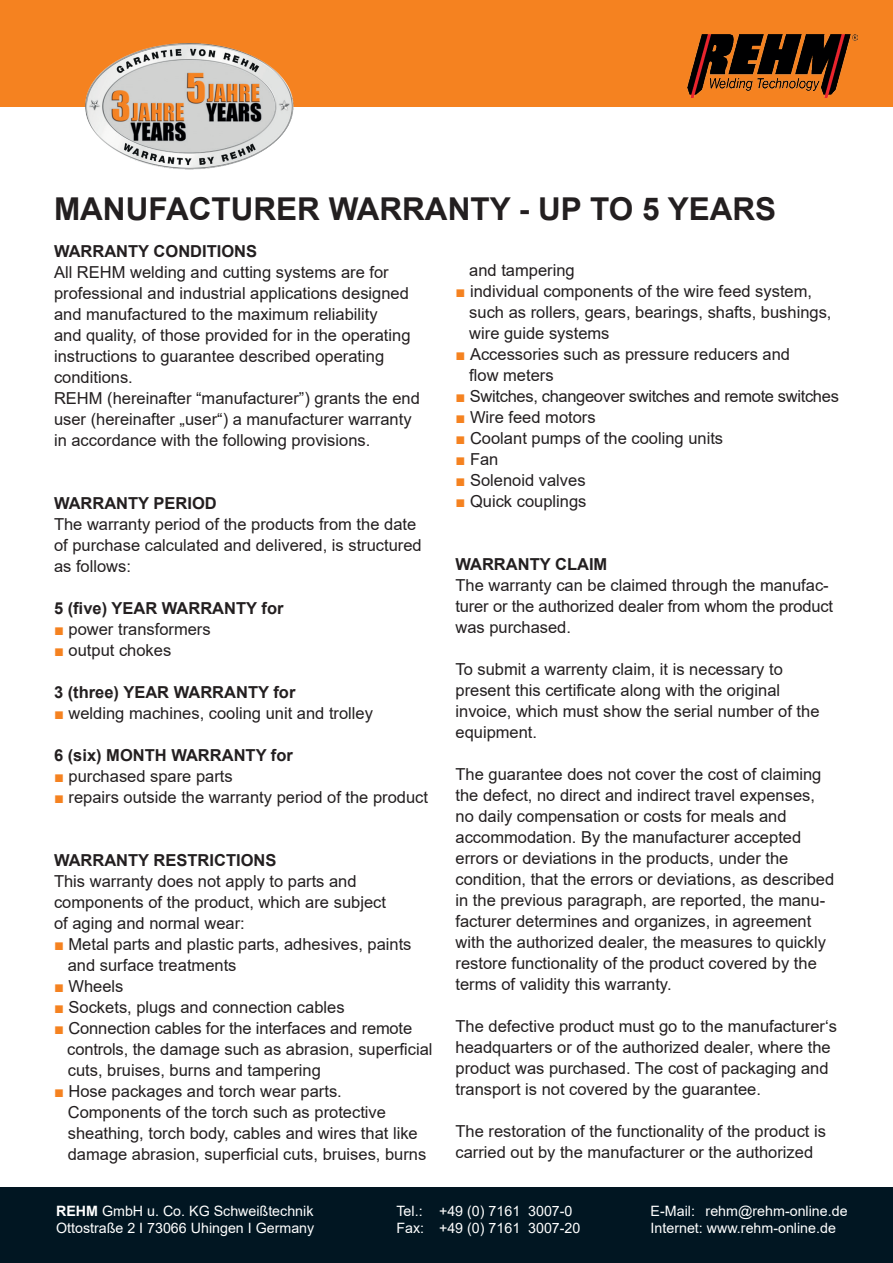
<style>
.page{position:relative;width:893px;height:1263px;background:#fff}
.page>*{position:absolute;margin:0;border:0;box-sizing:border-box;transform-origin:0 0}
.t1{font:700 31.5px "Arial";color:#231f20}
.t2{font:16.5px/21px "Arial";color:#231f20}
.t3{font:700 16.5px "Arial";color:#231f20}
.t4{font:16.5px "Arial";letter-spacing:-.02em;color:#231f20}
.t5{font:14.25px/17.1px "Arial";color:#fff}
.s1{color:#f58220}
.s2{font-weight:700}
</style>
<div class="page">
<div style="left:0;top:1188px;width:893px;height:75px;background:#011622"></div>
<div style="left:0;top:0;width:893px;height:106px;background:#f58220"></div>
<img style="left:688px;top:35px;width:169px;height:63px">
<img style="left:69px;top:43px;width:240px;height:127px">
<h1 class="t1" style="left:54px;top:187px;width:724px">MANUFACTURER WARRANTY - UP TO 5 YEARS</h1>
<p class="t3" style="left:54px;top:239px;width:205px">WARRANTY CONDITIONS</p>
<p class="t2" style="left:54px;top:261px;width:367px">All REHM welding and cutting systems are for professional and industrial applications designed and manufactured to the maximum reliability<br>and quality, of those provided for in the operating instructions to guarantee described operating conditions.<br>REHM (hereinafter “manufacturer”) grants the end user (hereinafter „user“) a manufacturer warranty in accordance with the following provisions.</p>
<p class="t3" style="left:54px;top:491px;width:164px">WARRANTY PERIOD</p>
<p class="t2" style="left:54px;top:513px;width:369px">The warranty period of the products from the date of purchase calculated and delivered, is structured as follows:</p>
<p class="t3" style="left:54px;top:596px;width:231px">5 (five) YEAR WARRANTY for</p>
<p class="t2" style="left:54px;top:618px;width:158px"><span class="s1">■</span> power transformers</p>
<p class="t2" style="left:54px;top:639px;width:119px"><span class="s1">■</span> output chokes</p>
<p class="t3" style="left:54px;top:680px;width:243px">3 (three) YEAR WARRANTY for</p>
<p class="t2" style="left:54px;top:702px;width:321px"><span class="s1">■</span> welding machines, cooling unit and trolley</p>
<p class="t3" style="left:54px;top:743px;width:240px">6 (six) MONTH WARRANTY for</p>
<p class="t2" style="left:54px;top:765px;width:180px"><span class="s1">■</span> purchased spare parts</p>
<p class="t2" style="left:54px;top:786px;width:376px"><span class="s1">■</span> repairs outside the warranty period of the product</p>
<p class="t3" style="left:54px;top:848px;width:224px">WARRANTY RESTRICTIONS</p>
<p class="t2" style="left:54px;top:870px;width:333px">This warranty does not apply to parts and components of the product, which are subject of aging and normal wear:</p>
<p class="t2" style="left:68px;top:933px;width:345px;text-indent:-14px"><span class="s1">■</span> Metal parts and plastic parts, adhesives, paints and surface treatments</p>
<p class="t2" style="left:54px;top:975px;width:71px"><span class="s1">■</span> Wheels</p>
<p class="t2" style="left:54px;top:996px;width:292px"><span class="s1">■</span> Sockets, plugs and connection cables</p>
<p class="t2" style="left:67px;top:1017px;width:367px;text-indent:-13px"><span class="s1">■</span> Connection cables for the interfaces and remote controls, the damage such as abrasion, superficial cuts, bruises, burns and tampering</p>
<p class="t2" style="left:68px;top:1080px;width:360px;text-indent:-14px"><span class="s1">■</span> Hose packages and torch wear parts.<br>Components of the torch such as protective sheathing, torch body, cables and wires that like damage abrasion, superficial cuts, bruises, burns</p>
<p class="t2" style="left:469px;top:259px;width:107px">and tampering</p>
<p class="t2" style="left:469px;top:280px;width:364px;text-indent:-14px"><span class="s1">■</span> individual components of the wire feed system, such as rollers, gears, bearings, shafts, bushings, wire guide systems</p>
<p class="t2" style="left:469px;top:343px;width:322px;text-indent:-14px"><span class="s1">■</span> Accessories such as pressure reducers and flow meters</p>
<p class="t4" style="left:455px;top:385px;width:385px"><span class="s1">■</span> Switches, changeover switches and remote switches</p>
<p class="t2" style="left:455px;top:406px;width:142px"><span class="s1">■</span> Wire feed motors</p>
<p class="t2" style="left:455px;top:427px;width:269px"><span class="s1">■</span> Coolant pumps of the cooling units</p>
<p class="t2" style="left:455px;top:448px;width:44px"><span class="s1">■</span> Fan</p>
<p class="t2" style="left:455px;top:469px;width:132px"><span class="s1">■</span> Solenoid valves</p>
<p class="t2" style="left:455px;top:490px;width:133px"><span class="s1">■</span> Quick couplings</p>
<p class="t3" style="left:455px;top:552px;width:153px">WARRANTY CLAIM</p>
<p class="t2" style="left:455px;top:574px;width:379px">The warranty can be claimed through the manufac&shy;turer or the authorized dealer from whom the product was purchased.</p>
<p class="t2" style="left:455px;top:658px;width:366px">To submit a warrenty claim, it is necessary to present this certificate along with the original invoice, which must show the serial number of the equipment.</p>
<p class="t2" style="left:455px;top:763px;width:380px">The guarantee does not cover the cost of claiming the defect, no direct and indirect travel expenses, no daily compensation or costs for meals and accommodation. By the manufacturer accepted errors or deviations in the products, under the condition, that the errors or deviations, as described in the previous paragraph, are reported, the manu&shy;facturer determines and organizes, in agreement with the authorized dealer, the measures to quickly restore functionality of the product covered by the terms of validity this warranty.</p>
<p class="t2" style="left:455px;top:1015px;width:383px">The defective product must go to the manufacturer‘s headquarters or of the authorized dealer, where the product was purchased. The cost of packaging and transport is not covered by the guarantee.</p>
<p class="t2" style="left:455px;top:1120px;width:372px">The restoration of the functionality of the product is carried out by the manufacturer or the authorized</p>
<p class="t5" style="left:56px;top:1202px;width:260px"><span class="s2">REHM</span> GmbH u. Co. KG Schweißtechnik<br>Ottostraße 2 I 73066 Uhingen I Germany</p>
<p class="t5" style="left:397px;top:1202px;width:185px">Tel.: +49 (0) 7161 3007-0<br>Fax: +49 (0) 7161 3007-20</p>
<p class="t5" style="left:651px;top:1202px;width:198px">E-Mail: rehm@rehm-online.de<br>Internet: www.rehm-online.de</p>
</div>
